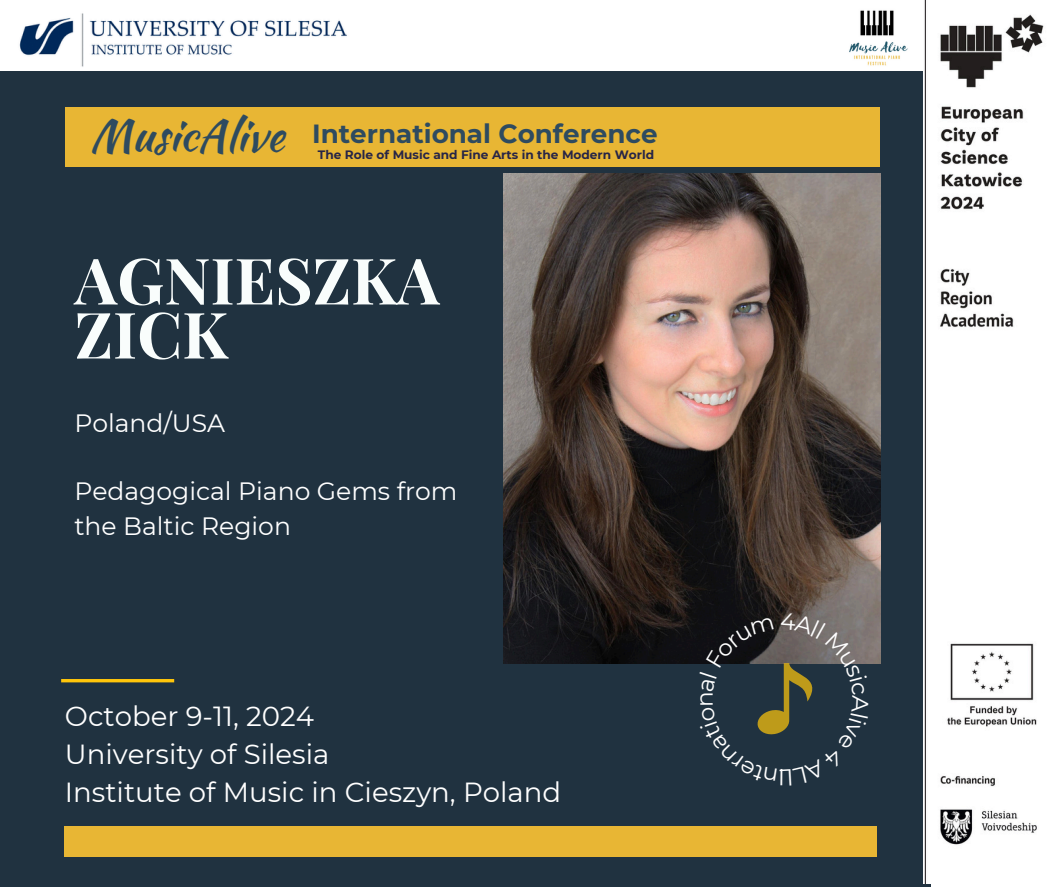
<style>
.page{position:relative;width:1058px;height:887px;background:#fff}
.page>*{position:absolute;margin:0;border:0;box-sizing:border-box;transform-origin:0 0}
.t1{font:700 64.05px/54px "Playfair Display";color:#f9fdfc}
.t2{font:27.6px/38.2px "Montserrat";color:#fff}
.t3{font:700 26.25px "Montserrat";color:#2e4b60}
.t4{font:25.05px/34.8px "Montserrat";color:#fff}
.t5{font:23.25px "Montserrat";color:#fff}
.t6{font:700 12.15px "Montserrat";color:#272547}
.s1{font-family:"Kaushan Script";font-weight:400;font-size:44.1px}
</style>
<div class="page">
<div style="left:0;top:71px;width:931px;height:815px;background:#203240"></div>
<div style="left:65px;top:107px;width:814px;height:60px;background:#e8b634"></div>
<img style="left:503px;top:174px;width:377px;height:489px">
<hr style="left:61px;top:679px;width:113px;height:3px;background:#ffc60b">
<div style="left:65px;top:826px;width:812px;height:30px;background:#e8b634"></div>
<img style="left:849px;top:10px;width:59px;height:56px">
<img style="left:19px;top:13px;width:328px;height:54px">
<img style="left:923px;top:0;width:121px;height:883px">
<svg style="left:699px;top:613px;width:170px;height:122px"></svg>
<p class="t3" style="left:90px;top:118px;width:569px"><span class="s1">MusicAlive</span> International Conference</p>
<p class="t6" style="left:318px;top:148px;width:338px">The Role of Music and Fine Arts in the Modern World</p>
<p class="t1" style="left:74px;top:251px;width:366px">AGNIESZKA<br>ZICK</p>
<p class="t4" style="left:74px;top:405px;width:152px">Poland/USA</p>
<p class="t4" style="left:74px;top:474px;width:384px">Pedagogical Piano Gems from the Baltic Region</p>
<p class="t2" style="left:65px;top:696px;width:498px">October 9-11, 2024<br>University of Silesia<br>Institute of Music in Cieszyn, Poland</p>
<p class="t5" style="left:690px;top:707px;width:17px;rotate:-90deg">n</p>
</div>
